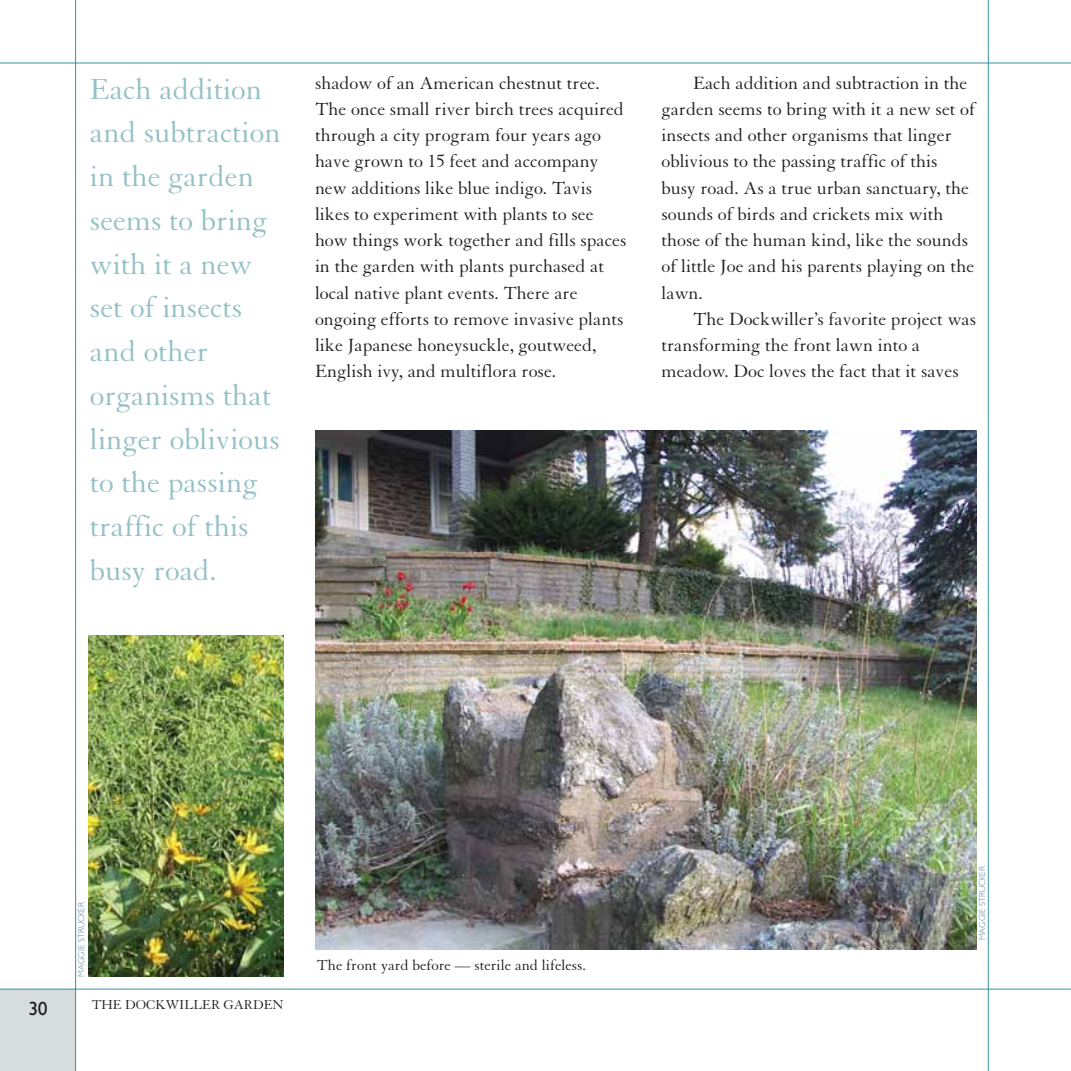
<style>
.page{position:relative;width:1071px;height:1071px;background:#fff}
.page>*{position:absolute;margin:0;border:0;box-sizing:border-box;transform-origin:0 0}
.t1{font:31.5px/43.8px "Granjon";color:#95c1c6}
.t2{font:19.25px/26.2px "Granjon";color:#231f20}
.t3{font:19.25px "TT358 CO00";color:#231f20}
.t4{font:15.75px "Granjon";color:#231f20}
.t5{font:14px "Granjon";color:#231f20}
.t6{font:8.75px "TT3585 O00";color:#5d87a1}
</style>
<div class="page">
<div style="left:0;top:989px;width:75px;height:82px;background:#d5dedc"></div>
<hr style="left:0;top:63px;width:1071px;height:1px;background:#38939b">
<hr style="left:0;top:989px;width:1071px;height:1px;background:#38939b">
<hr style="left:75px;top:0;width:1px;height:1071px;background:#38939b">
<hr style="left:988px;top:0;width:1px;height:1071px;background:#38939b">
<img style="left:315px;top:431px;width:661px;height:518px">
<img style="left:88px;top:636px;width:196px;height:340px">
<h1 class="t1" style="left:90px;top:70px;width:192px">Each addition and subtraction in the garden seems to bring with it a new set of insects and other organisms that linger oblivious to the passing traffic of this busy road.</h1>
<p class="t2" style="left:315px;top:71px;width:313px">shadow of an American chestnut tree.<br>The once small river birch trees acquired through a city program four years ago have grown to 15 feet and accompany new additions like blue indigo. Tavis likes to experiment with plants to see how things work together and fills spaces in the garden with plants purchased at local native plant events. There are ongoing efforts to remove invasive plants like Japanese honeysuckle, goutweed, English ivy, and multiflora rose.</p>
<p class="t2" style="left:661px;top:71px;width:315px;text-indent:32px">Each addition and subtraction in the garden seems to bring with it a new set of insects and other organisms that linger oblivious to the passing traffic of this busy road. As a true urban sanctuary, the sounds of birds and crickets mix with those of the human kind, like the sounds of little Joe and his parents playing on the lawn.</p>
<p class="t2" style="left:661px;top:307px;width:316px;text-indent:32px">The Dockwiller’s favorite project was transforming the front lawn into a meadow. Doc loves the fact that it saves</p>
<p class="t6" style="left:78px;top:976px;width:76px;rotate:-90deg">MAGGIE STRUCKER</p>
<p class="t3" style="left:28px;top:1002px;width:21px">30</p>
<p class="t5" style="left:92px;top:1000px;width:193px">THE DOCKWILLER GARDEN</p>
<p class="t4" style="left:317px;top:959px;width:271px">The front yard before — sterile and lifeless.</p>
<p class="t6" style="left:979px;top:940px;width:76px;rotate:-90deg">MAGGIE STRUCKER</p>
</div>
